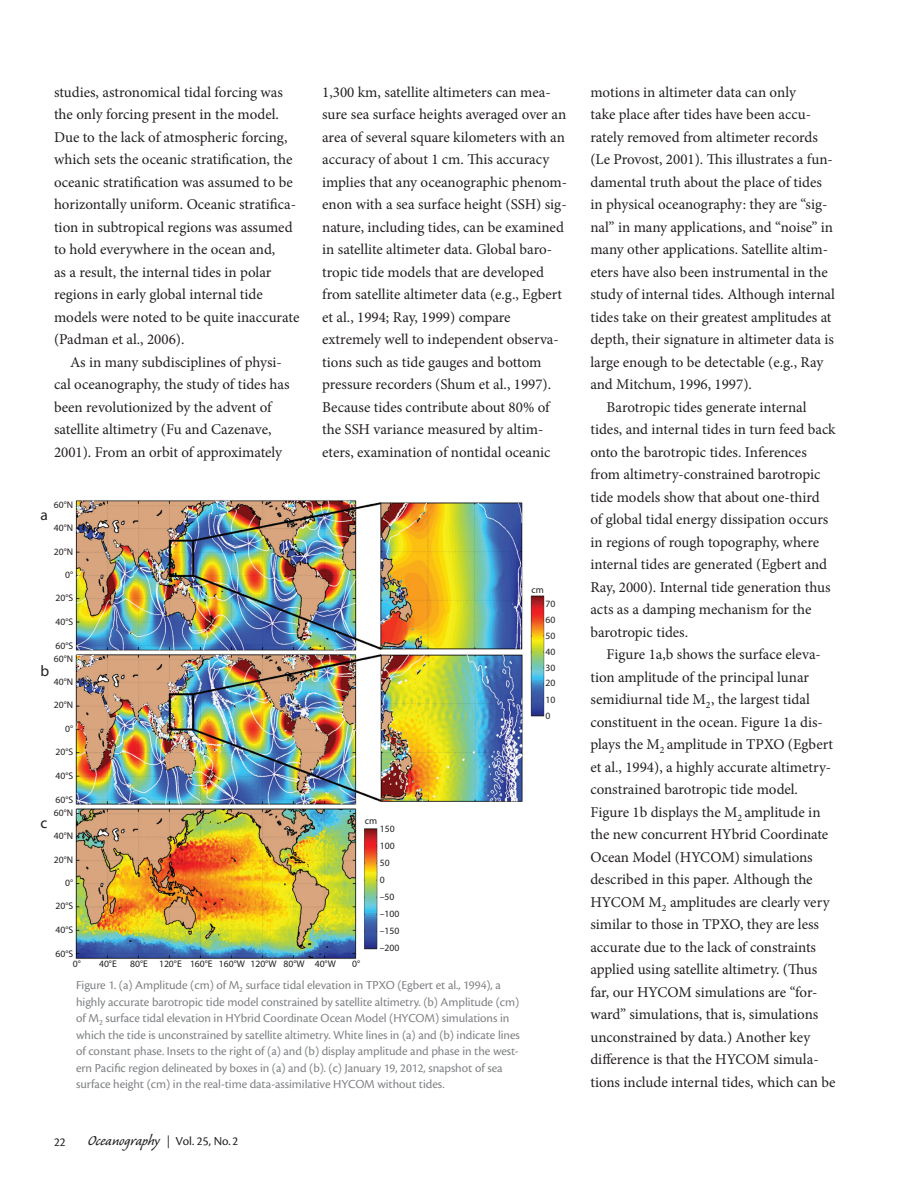
<style>
.page{position:relative;width:918px;height:1188px;background:#fff}
.page>*{position:absolute;margin:0;border:0;box-sizing:border-box;transform-origin:0 0}
.t1{font:15.45px "Myriad Pro";color:#231f20}
.t2{font:15px/22.5px "Minion Pro";color:#231f20}
.t3{font:12.75px/16.5px "Cronos Pro";letter-spacing:-.005em;color:#808285}
.t4{font:12.75px "Cronos Pro";color:#231f20}
.t5{font:9.6px/15.9px "Myriad Pro";color:#231f20;text-align:justify}
.s1{font-family:"Caliban";font-size:18px}
.s2{font-family:"Minion Pro"}
</style>
<div class="page">
<img style="left:75px;top:500px;width:470px;height:459px">
<p class="t2" style="left:54px;top:81px;width:247px">studies, astronomical tidal forcing was the only forcing present in the model.<br>Due to the lack of atmospheric forcing, which sets the oceanic stratification, the oceanic stratification was assumed to be horizontally uniform. Oceanic stratifica&shy;tion in subtropical regions was assumed to hold everywhere in the ocean and,<br>as a result, the internal tides in polar regions in early global internal tide models were noted to be quite inaccurate (Padman et al., 2006).</p>
<p class="t2" style="left:54px;top:351px;width:237px;text-indent:16px">As in many subdisciplines of physi&shy;cal oceanography, the study of tides has been revolutionized by the advent of satellite altimetry (Fu and Cazenave, 2001). From an orbit of approximately</p>
<p class="t2" style="left:322px;top:81px;width:247px">1,300 km, satellite altimeters can mea&shy;sure sea surface heights averaged over an area of several square kilometers with an accuracy of about 1 cm. This accuracy implies that any oceanographic phenom&shy;enon with a sea surface height (SSH) sig&shy;nature, including tides, can be examined in satellite altimeter data. Global baro&shy;tropic tide models that are developed from satellite altimeter data (e.g., Egbert et al., 1994; Ray, 1999) compare extremely well to independent observa&shy;tions such as tide gauges and bottom pressure recorders (Shum et al., 1997).<br>Because tides contribute about 80% of the SSH variance measured by altim&shy;eters, examination of nontidal oceanic</p>
<p class="t2" style="left:590px;top:81px;width:207px">motions in altimeter data can only</p>
<p class="t2" style="left:590px;top:103px;width:222px">take place after tides have been accu-</p>
<p class="t2" style="left:590px;top:126px;width:229px">rately removed from altimeter records</p>
<p class="t2" style="left:590px;top:148px;width:244px">(Le Provost, 2001). This illustrates a fun-</p>
<p class="t2" style="left:590px;top:171px;width:233px">damental truth about the place of tides</p>
<p class="t2" style="left:590px;top:193px;width:239px">in physical oceanography: they are “sig-</p>
<p class="t2" style="left:590px;top:216px;width:244px">nal” in many applications, and “noise” in</p>
<p class="t2" style="left:590px;top:238px;width:239px">many other applications. Satellite altim-</p>
<p class="t2" style="left:590px;top:261px;width:239px">eters have also been instrumental in the</p>
<p class="t2" style="left:590px;top:283px;width:246px">study of internal tides. Although internal</p>
<p class="t2" style="left:590px;top:306px;width:243px">tides take on their greatest amplitudes at</p>
<p class="t2" style="left:590px;top:328px;width:245px">depth, their signature in altimeter data is</p>
<p class="t2" style="left:590px;top:351px;width:234px">large enough to be detectable (e.g., Ray</p>
<p class="t2" style="left:590px;top:373px;width:163px">and Mitchum, 1996, 1997).</p>
<p class="t2" style="left:607px;top:396px;width:202px">Barotropic tides generate internal</p>
<p class="t2" style="left:590px;top:418px;width:247px">tides, and internal tides in turn feed back</p>
<p class="t2" style="left:590px;top:441px;width:218px">onto the barotropic tides. Inferences</p>
<p class="t2" style="left:590px;top:463px;width:232px">from altimetry-constrained barotropic</p>
<p class="t2" style="left:590px;top:486px;width:231px">tide models show that about one-third</p>
<p class="t2" style="left:590px;top:508px;width:240px">of global tidal energy dissipation occurs</p>
<p class="t2" style="left:590px;top:531px;width:230px">in regions of rough topography, where</p>
<p class="t2" style="left:590px;top:553px;width:238px">internal tides are generated (Egbert and</p>
<p class="t2" style="left:590px;top:576px;width:242px">Ray, 2000). Internal tide generation thus</p>
<p class="t2" style="left:590px;top:598px;width:223px">acts as a damping mechanism for the</p>
<p class="t2" style="left:590px;top:621px;width:99px">barotropic tides.</p>
<p class="t2" style="left:607px;top:643px;width:216px">Figure 1a,b shows the surface eleva-</p>
<p class="t2" style="left:590px;top:666px;width:220px">tion amplitude of the principal lunar</p>
<p class="t2" style="left:590px;top:688px;width:221px">semidiurnal tide M<sub>2</sub>, the largest tidal</p>
<p class="t2" style="left:590px;top:711px;width:234px">constituent in the ocean. Figure 1a dis-</p>
<p class="t2" style="left:590px;top:733px;width:244px">plays the M<sub>2</sub> amplitude in TPXO (Egbert</p>
<p class="t2" style="left:590px;top:756px;width:242px">et al., 1994), a highly accurate altimetry-</p>
<p class="t2" style="left:590px;top:778px;width:209px">constrained barotropic tide model.</p>
<p class="t2" style="left:590px;top:801px;width:232px">Figure 1b displays the M<sub>2</sub> amplitude in</p>
<p class="t2" style="left:590px;top:823px;width:239px">the new concurrent HYbrid Coordinate</p>
<p class="t2" style="left:590px;top:846px;width:224px">Ocean Model (HYCOM) simulations</p>
<p class="t2" style="left:590px;top:868px;width:224px">described in this paper. Although the</p>
<p class="t2" style="left:590px;top:891px;width:241px">HYCOM M<sub>2</sub> amplitudes are clearly very</p>
<p class="t2" style="left:590px;top:913px;width:230px">similar to those in TPXO, they are less</p>
<p class="t2" style="left:590px;top:936px;width:227px">accurate due to the lack of constraints</p>
<p class="t2" style="left:590px;top:958px;width:228px">applied using satellite altimetry. (Thus</p>
<p class="t2" style="left:590px;top:981px;width:229px">far, our HYCOM simulations are “for-</p>
<p class="t2" style="left:590px;top:1003px;width:229px">ward” simulations, that is, simulations</p>
<p class="t2" style="left:590px;top:1026px;width:221px">unconstrained by data.) Another key</p>
<p class="t2" style="left:590px;top:1048px;width:230px">difference is that the HYCOM simula-</p>
<p class="t2" style="left:590px;top:1071px;width:247px">tions include internal tides, which can be</p>
<p class="t5" style="left:54px;top:497px;width:21px">60°N</p>
<p class="t1" style="left:40px;top:505px;width:9px">a</p>
<p class="t5" style="left:54px;top:520px;width:21px">40°N</p>
<p class="t5" style="left:54px;top:544px;width:21px">20°N</p>
<p class="t5" style="left:65px;top:567px;width:10px">0°</p>
<p class="t5" style="left:532px;top:581px;width:14px">cm</p>
<p class="t5" style="left:56px;top:590px;width:19px">20°S</p>
<p class="t5" style="left:545px;top:596px;width:11px">70<br>60<br>50<br>40<br>30<br>20<br>10<br>0</p>
<p class="t5" style="left:56px;top:613px;width:19px">40°S</p>
<p class="t5" style="left:56px;top:638px;width:19px">60°S</p>
<p class="t5" style="left:54px;top:651px;width:21px">60°N</p>
<p class="t1" style="left:40px;top:661px;width:10px">b</p>
<p class="t5" style="left:54px;top:674px;width:21px">40°N</p>
<p class="t5" style="left:54px;top:697px;width:21px">20°N</p>
<p class="t5" style="left:65px;top:721px;width:10px">0°</p>
<p class="t5" style="left:56px;top:744px;width:19px">20°S</p>
<p class="t5" style="left:56px;top:768px;width:19px">40°S</p>
<p class="t5" style="left:56px;top:791px;width:19px">60°S</p>
<p class="t5" style="left:54px;top:804px;width:21px">60°N</p>
<p class="t5" style="left:365px;top:813px;width:14px">cm</p>
<p class="t1" style="left:40px;top:814px;width:8px">c</p>
<p class="t5" style="left:380px;top:820px;width:21px;line-height:17.1px;text-align:left">150<br>100<br>50<br>0 –50 –100 –150 –200</p>
<p class="t3" style="left:76px;top:977px;width:445px">Figure 1. (a) Amplitude (cm) of M<sub>2</sub> surface tidal elevation in TPXO (Egbert et al., 1994), a highly accurate barotropic tide model constrained by satellite altimetry. (b) Amplitude (cm) of M<sub>2</sub> surface tidal elevation in HYbrid Coordinate Ocean Model (HYCOM) simulations in which the tide is unconstrained by satellite altimetry. White lines in (a) and (b) indicate lines of constant phase. Insets to the right of (a) and (b) display amplitude and phase in the west&shy;ern Pacific region delineated by boxes in (a) and (b). (c) January 19, 2012, snapshot of sea surface height (cm) in the real-time data-assimilative HYCOM without tides.</p>
<p class="t5" style="left:54px;top:827px;width:21px">40°N</p>
<p class="t5" style="left:54px;top:852px;width:21px">20°N</p>
<p class="t5" style="left:65px;top:875px;width:10px">0°</p>
<p class="t5" style="left:56px;top:898px;width:19px">20°S</p>
<p class="t5" style="left:56px;top:922px;width:19px">40°S</p>
<p class="t5" style="left:56px;top:945px;width:19px">60°S</p>
<p class="t5" style="left:73px;top:956px;width:10px">0°</p>
<p class="t5" style="left:99px;top:956px;width:19px">40°E</p>
<p class="t5" style="left:130px;top:956px;width:207px">80°E 120°E 160°E 160°W 120°W 80°W 40°W</p>
<p class="t5" style="left:352px;top:956px;width:10px">0°</p>
<p class="t4" style="left:54px;top:1134px;width:186px">22 <span class="s1">Oceanography</span> <span class="s2">|</span> Vol. 25, No. 2</p>
</div>
